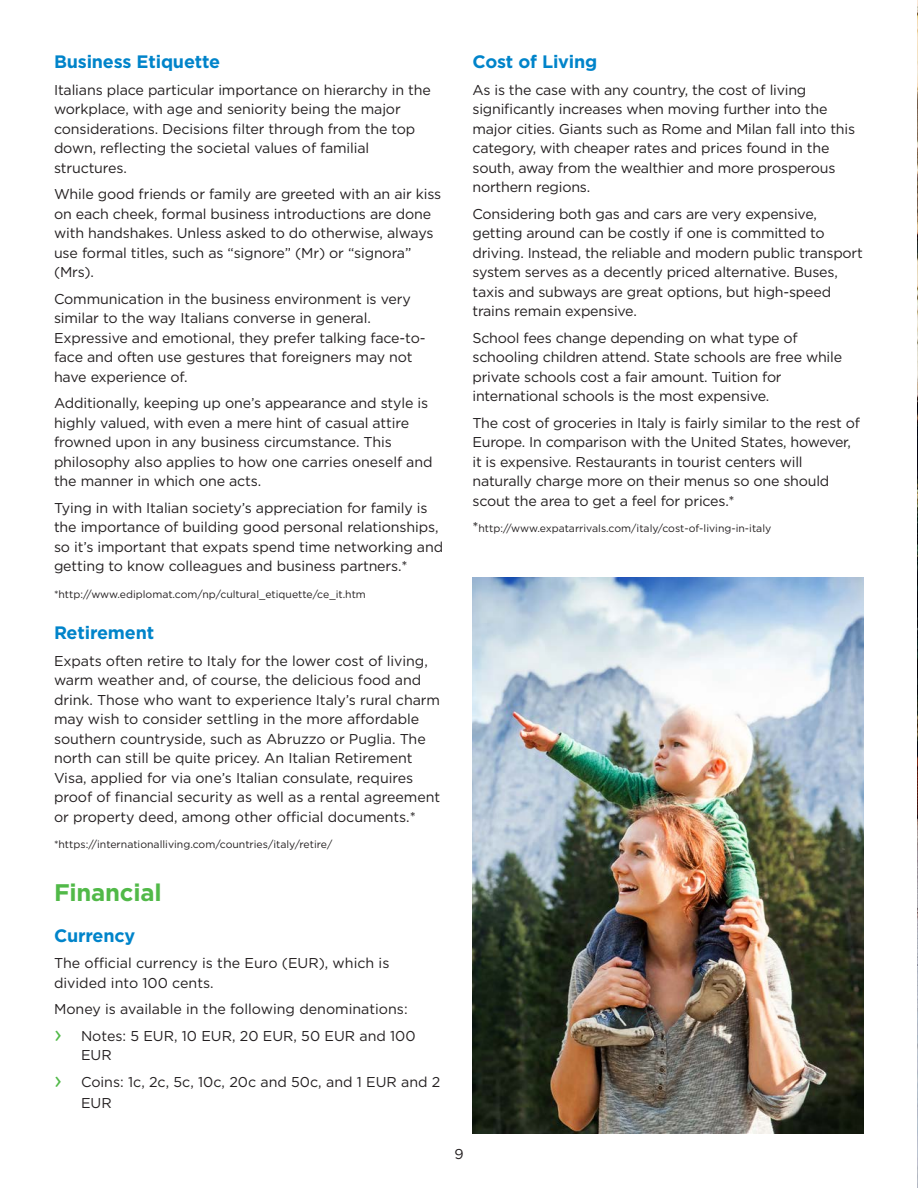
<style>
.page{position:relative;width:918px;height:1188px;background:#fff}
.page>*{position:absolute;margin:0;border:0;box-sizing:border-box;transform-origin:0 0}
.Subhead_body_bold_12{font:700 24px "Gotham";letter-spacing:-.01em;color:#51b948}
.Body_copy__book_9_5{font:700 18px "Gotham";letter-spacing:-.01em;color:#0084ca}
.Subhead_body_bold_12-2{font:700 18px "Gotham";letter-spacing:-.01em;color:#0084ca}
.Body_copy__book_9_5-2{font:14.25px/19.5px "Gotham";letter-spacing:-.01em;color:#231f20}
.Legal_copy_Cat{font:14.25px "Gotham";color:#231f20}
.t1{font:10.5px "Gotham";color:#231f20}
.s1{font-size:24px;color:#51b948}
.s2{font-size:14.25px}
</style>
<div class="page">
<img style="left:917px;top:0;width:1px;height:1188px">
<img style="left:472px;top:578px;width:392px;height:556px">
<p class="Body_copy__book_9_5" style="left:54px;top:50px;width:168px">Business Etiquette</p>
<p class="Body_copy__book_9_5-2" style="left:54px;top:80px;width:378px">Italians place particular importance on hierarchy in the workplace, with age and seniority being the major considerations. Decisions filter through from the top down, reflecting the societal values of familial structures.</p>
<p class="Body_copy__book_9_5-2" style="left:54px;top:184px;width:389px">While good friends or family are greeted with an air kiss on each cheek, formal business introductions are done with handshakes. Unless asked to do otherwise, always use formal titles, such as “signore” (Mr) or “signora” (Mrs).</p>
<p class="Body_copy__book_9_5-2" style="left:54px;top:289px;width:373px">Communication in the business environment is very similar to the way Italians converse in general.<br>Expressive and emotional, they prefer talking face-to&shy;face and often use gestures that foreigners may not have experience of.</p>
<p class="Body_copy__book_9_5-2" style="left:54px;top:393px;width:380px">Additionally, keeping up one’s appearance and style is highly valued, with even a mere hint of casual attire frowned upon in any business circumstance. This philosophy also applies to how one carries oneself and the manner in which one acts.</p>
<p class="Body_copy__book_9_5-2" style="left:54px;top:498px;width:391px">Tying in with Italian society’s appreciation for family is the importance of building good personal relationships, so it’s important that expats spend time networking and getting to know colleagues and business partners.*</p>
<p class="t1" style="left:54px;top:588px;width:313px">*http://www.ediplomat.com/np/cultural_etiquette/ce_it.htm</p>
<p class="Body_copy__book_9_5" style="left:54px;top:621px;width:102px">Retirement</p>
<p class="Body_copy__book_9_5-2" style="left:54px;top:651px;width:388px">Expats often retire to Italy for the lower cost of living, warm weather and, of course, the delicious food and drink. Those who want to experience Italy’s rural charm may wish to consider settling in the more affordable southern countryside, such as Abruzzo or Puglia. The north can still be quite pricey. An Italian Retirement Visa, applied for via one’s Italian consulate, requires proof of financial security as well as a rental agreement or property deed, among other official documents.*</p>
<p class="t1" style="left:54px;top:838px;width:280px">*https://internationalliving.com/countries/italy/retire/</p>
<p class="Subhead_body_bold_12" style="left:54px;top:877px;width:109px">Financial</p>
<p class="Subhead_body_bold_12-2" style="left:54px;top:923px;width:83px">Currency</p>
<p class="Body_copy__book_9_5-2" style="left:54px;top:953px;width:337px">The official currency is the Euro (EUR), which is divided into 100 cents.</p>
<p class="Body_copy__book_9_5-2" style="left:54px;top:999px;width:355px">Money is available in the following denominations:</p>
<p class="Body_copy__book_9_5-2" style="left:81px;top:1026px;width:336px;text-indent:-27px"><span class="s1">›</span> Notes: 5 EUR, 10 EUR, 20 EUR, 50 EUR and 100<br>EUR</p>
<p class="Body_copy__book_9_5-2" style="left:81px;top:1071px;width:361px;line-height:21.6px;text-indent:-27px"><span class="s1">›</span> Coins: 1c, 2c, 5c, 10c, 20c and 50c, and 1 EUR and 2<br>EUR</p>
<p class="Subhead_body_bold_12-2" style="left:472px;top:50px;width:126px">Cost of Living</p>
<p class="Body_copy__book_9_5-2" style="left:472px;top:80px;width:384px">As is the case with any country, the cost of living significantly increases when moving further into the major cities. Giants such as Rome and Milan fall into this category, with cheaper rates and prices found in the south, away from the wealthier and more prosperous northern regions.</p>
<p class="Body_copy__book_9_5-2" style="left:472px;top:204px;width:392px">Considering both gas and cars are very expensive, getting around can be costly if one is committed to driving. Instead, the reliable and modern public transport system serves as a decently priced alternative. Buses, taxis and subways are great options, but high-speed trains remain expensive.</p>
<p class="Body_copy__book_9_5-2" style="left:472px;top:328px;width:371px">School fees change depending on what type of schooling children attend. State schools are free while private schools cost a fair amount. Tuition for international schools is the most expensive.</p>
<p class="Body_copy__book_9_5-2" style="left:472px;top:413px;width:389px">The cost of groceries in Italy is fairly similar to the rest of Europe. In comparison with the United States, however, it is expensive. Restaurants in tourist centers will naturally charge more on their menus so one should scout the area to get a feel for prices.*</p>
<p class="t1" style="left:472px;top:522px;width:300px"><span class="s2">*</span>http://www.expatarrivals.com/italy/cost-of-living-in-italy</p>
<p class="Legal_copy_Cat" style="left:454px;top:1145px;width:11px">9</p>
</div>
